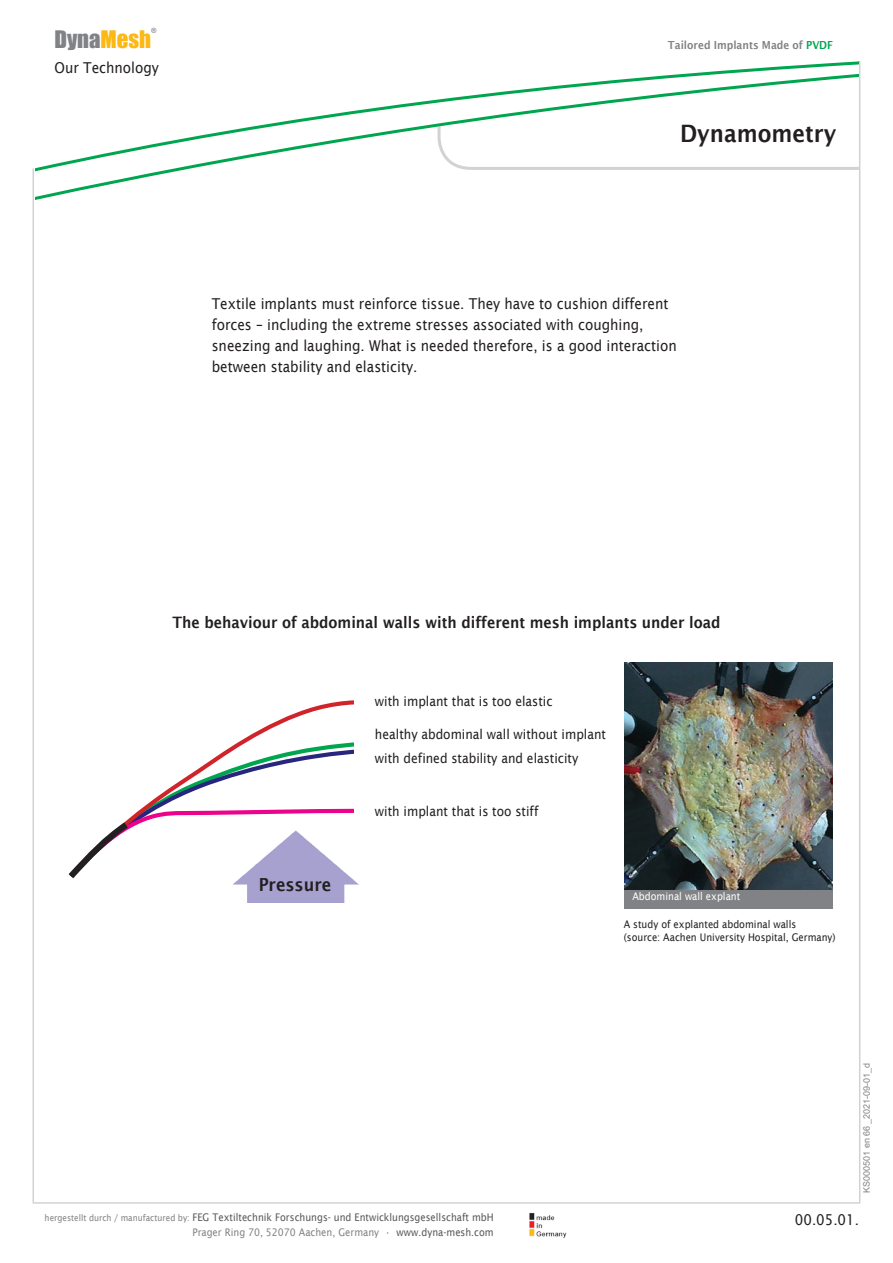
<style>
.page{position:relative;width:893px;height:1263px;background:#fff}
.page>*{position:absolute;margin:0;border:0;box-sizing:border-box;transform-origin:0 0}
.t1{font:600 24px "Lucida Sans";color:#231f20;scale:.9 1}
.t2{font:22.2px "Impact";color:#808285}
.t3{font:600 18px "Lucida Sans";color:#231f20;scale:.9 1}
.Fussnote{font:600 15.75px "Lucida Sans";color:#231f20;scale:.9 1}
.Fliesstext{font:15px/21px "Lucida Sans";color:#231f20;scale:.9 1}
.DynaMesh-Aufzählung{font:15px "Lucida Sans";color:#231f20;scale:.9 1}
.t4{font:13.35px "Lucida Sans";color:#231f20;scale:.9 1}
.t5{font:600 11.1px "Lucida Sans";color:#808285;scale:.9 1}
.t6{font:10.5px/15px "Lucida Sans";color:#57585a;text-align:right;scale:.9 1}
.t7{font:10.5px/12.6px "Lucida Sans";color:#231f20;scale:.9 1}
.t8{font:10.5px "Lucida Sans";color:#fff;scale:.9 1}
.t9{font:9px "Arial";color:#808285}
.t10{font:7.05px "Impact";color:#808285}
.s1{color:#fcb814}
.s2{color:#00a54f}
.s3{font-size:9px;color:#808285}
.s4{color:#808285}
</style>
<div class="page">
<div style="left:247px;top:885px;width:98px;height:17px;background:#a6a1ce"></div>
<img style="left:624px;top:662px;width:209px;height:247px">
<div style="left:624px;top:890px;width:209px;height:18px;background:#808285"></div>
<svg style="left:708px;top:61px;width:152px;height:11px"></svg>
<svg style="left:35px;top:72px;width:824px;height:128px"></svg>
<hr style="left:33px;top:168px;width:1px;height:1034px;background:#d1d2d4">
<hr style="left:33px;top:1202px;width:827px;height:2px;background:#d1d2d4">
<hr style="left:859px;top:62px;width:1px;height:1140px;background:#d1d2d4">
<svg style="left:529px;top:1213px;width:1px;height:24px"></svg>
<img style="left:530px;top:1213px;width:37px;height:25px">
<svg style="left:68px;top:700px;width:291px;height:185px"></svg>
<p class="t10" style="left:151px;top:25px;width:7px">®</p>
<h2 class="t2" style="left:55px;top:22px;width:98px">Dyna<span class="s1">Mesh</span></h2>
<p class="t5" style="left:668px;top:38px;width:185px">Tailored Implants Made of <span class="s2">PVDF</span></p>
<p class="Fliesstext" style="left:55px;top:57px;width:117px">Our Technology</p>
<p class="DynaMesh-Aufzählung" style="left:85px;top:61px;width:118px">Visceral Surgery</p>
<p class="t1" style="left:680px;top:119px;width:175px">Dynamometry</p>
<p class="Fliesstext" style="left:212px;top:293px;width:518px">Textile implants must reinforce tissue. They have to cushion different forces – including the extreme stresses associated with coughing, sneezing and laughing. What is needed therefore, is a good interaction between stability and elasticity.</p>
<p class="Fussnote" style="left:172px;top:613px;width:611px">The behaviour of abdominal walls with different mesh implants under load</p>
<p class="t4" style="left:375px;top:694px;width:199px">with implant that is too elastic</p>
<p class="t4" style="left:375px;top:726px;width:258px">healthy abdominal wall without implant</p>
<p class="t4" style="left:375px;top:750px;width:228px">with defined stability and elasticity</p>
<p class="t3" style="left:259px;top:874px;width:82px">Pressure</p>
<p class="t4" style="left:375px;top:803px;width:183px">with implant that is too stiff</p>
<p class="t8" style="left:632px;top:891px;width:121px">Abdominal wall explant</p>
<p class="t7" style="left:624px;top:918px;width:237px">A study of explanted abdominal walls<br>(source: Aachen University Hospital, Germany)</p>
<p class="t9" style="left:860px;top:1073px;width:12px;rotate:-90deg">_d</p>
<p class="t9" style="left:860px;top:1193px;width:131px;rotate:-90deg">KS000501 en01 _2021-09-01 1</p>
<p class="t9" style="left:860px;top:1136px;width:12px;rotate:-90deg">66</p>
<p class="t6" style="left:45px;top:1209px;width:501px"><span class="s3">hergestellt durch / manufactured by:</span> FEG Textiltechnik Forschungs- und Entwicklungsgesellschaft mbH<br><span class="s4">Prager Ring 70, 52070 Aachen, Germany •</span> www.dyna-mesh.com</p>
<p class="DynaMesh-Aufzählung" style="left:795px;top:1211px;width:73px">00.05.01.</p>
</div>
